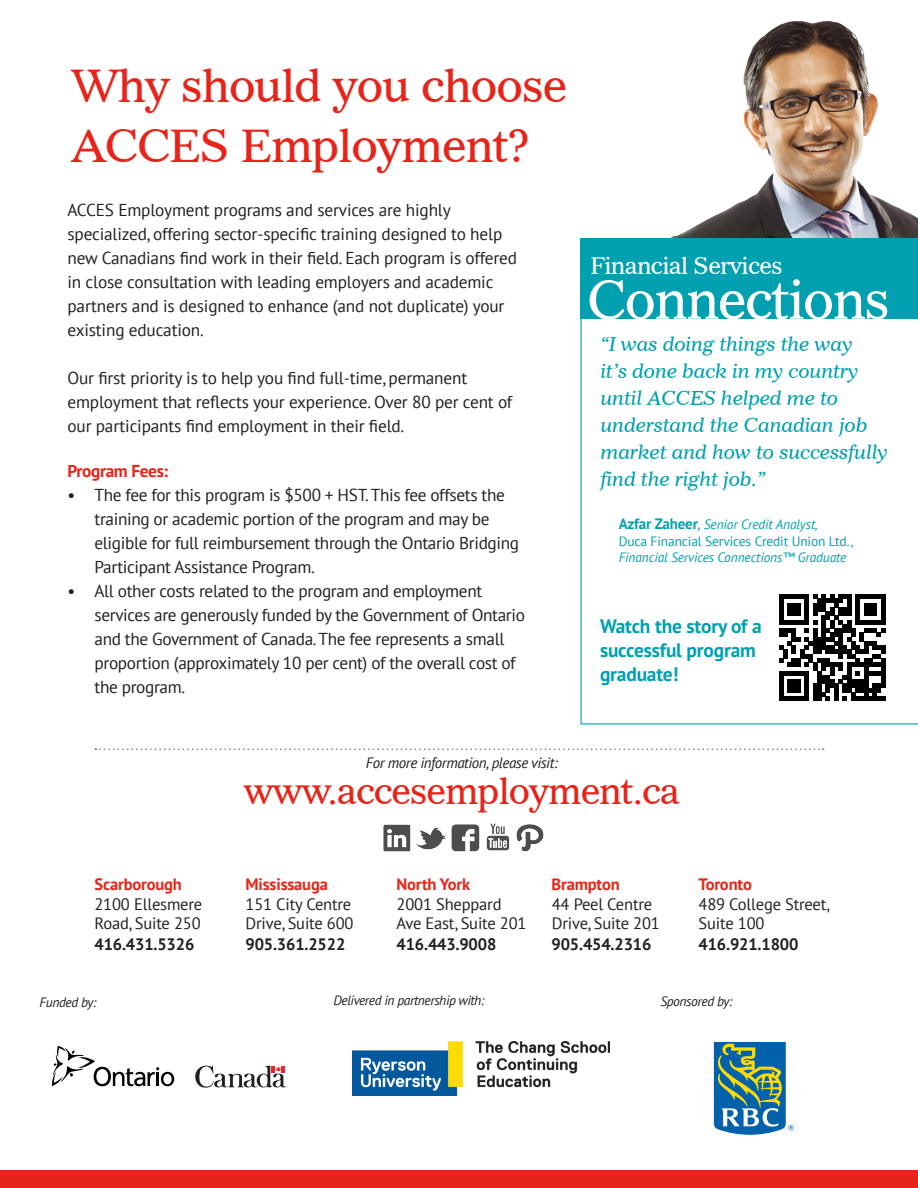
<style>
.page{position:relative;width:918px;height:1188px;background:#fff}
.page>*{position:absolute;margin:0;border:0;box-sizing:border-box;transform-origin:0 0}
.t1{font:52.65px "Imperial BT";letter-spacing:-.025em;color:#fff}
.t2{font:45px "Imperial BT";letter-spacing:-.02em;color:#e72419}
.t3{font:36px "Imperial BT";letter-spacing:-.025em;color:#e72419}
.t4{font:23.1px "Imperial BT";letter-spacing:-.025em;color:#fff}
.t5{font:italic 19.5px/27px "Imperial BT";letter-spacing:-.01em;color:#00a0b0}
.t6{font:700 19.5px/24px "PT Sans";letter-spacing:-.01em;color:#00a0b0}
.t7{font:17.25px/24px "PT Sans";letter-spacing:-.02em;color:#231f20}
.t8{font:700 17.25px "PT Sans";letter-spacing:-.02em;color:#e72419}
.t9{font:16.5px/19.5px "PT Sans";letter-spacing:-.01em;color:#231f20}
.t10{font:700 16.5px "PT Sans";letter-spacing:-.01em;color:#231f20}
.t11{font:700 16.5px "PT Sans";letter-spacing:-.01em;color:#e72419}
.t12{font:italic 15px "PT Sans";letter-spacing:-.03em;color:#231f20}
.t13{font:13.5px/16.5px "PT Sans";letter-spacing:-.01em;color:#00a0b0}
.t14{font:italic 13.5px "PT Sans";letter-spacing:-.03em;color:#231f20}
.t15{font:italic 13.5px "PT Sans";letter-spacing:-.01em;color:#00a0b0}
.s1{font-weight:700;font-size:15px}
.s2{font-style:italic;font-size:15px}
.s3{font-style:italic}
</style>
<div class="page">
<svg style="left:580px;top:319px;width:338px;height:405px"></svg>
<div style="left:0;top:1170px;width:918px;height:18px;background:#e72419"></div>
<img style="left:671px;top:21px;width:247px;height:217px">
<div style="left:580px;top:238px;width:338px;height:81px;background:#00a0b0"></div>
<div style="left:772px;top:587px;width:121px;height:122px;background:#fff"></div>
<svg style="left:779px;top:594px;width:106px;height:107px"></svg>
<svg style="left:95px;top:748px;width:729px;height:2px"></svg>
<img style="left:416px;top:827px;width:30px;height:23px">
<img style="left:451px;top:824px;width:29px;height:28px">
<img style="left:383px;top:824px;width:28px;height:28px">
<img style="left:516px;top:824px;width:28px;height:28px">
<img style="left:486px;top:823px;width:24px;height:28px">
<svg style="left:52px;top:1046px;width:122px;height:40px"></svg>
<svg style="left:195px;top:1066px;width:92px;height:22px"></svg>
<img style="left:353px;top:1042px;width:256px;height:53px">
<svg style="left:714px;top:1042px;width:80px;height:93px"></svg>
<p class="t2" style="left:72px;top:59px;width:497px">Why should you choose</p>
<p class="t2" style="left:72px;top:119px;width:459px">ACCES Employment?</p>
<p class="t7" style="left:68px;top:197px;width:451px">ACCES Employment programs and services are highly specialized, offering sector-specific training designed to help new Canadians find work in their field. Each program is offered in close consultation with leading employers and academic partners and is designed to enhance (and not duplicate) your existing education.</p>
<p class="t7" style="left:68px;top:365px;width:446px">Our first priority is to help you find full-time, permanent employment that reflects your experience. Over 80 per cent of our participants find employment in their field.</p>
<p class="t8" style="left:68px;top:459px;width:102px">Program Fees:</p>
<p class="t7" style="left:94px;top:482px;width:426px;text-indent:-27px">• The fee for this program is $500 + HST. This fee offsets the training or academic portion of the program and may be eligible for full reimbursement through the Ontario Bridging Participant Assistance Program.</p>
<p class="t7" style="left:94px;top:578px;width:432px;text-indent:-27px">• All other costs related to the program and employment services are generously funded by the Government of Ontario and the Government of Canada. The fee represents a small proportion (approximately 10 per cent) of the overall cost of the program.</p>
<p class="t4" style="left:590px;top:252px;width:194px">Financial Services</p>
<p class="t1" style="left:587px;top:268px;width:304px">Connections</p>
<p class="t5" style="left:601px;top:330px;width:289px">“I was doing things the way<br>it’s done back in my country until ACCES helped me to understand the Canadian job market and how to successfully find the right job.”</p>
<p class="t13" style="left:619px;top:516px;width:236px"><span class="s1">Azfar Zaheer</span><span class="s2">,</span> <span class="s3">Senior Credit Analyst,<br></span>Duca Financial Services Credit Union Ltd.,</p>
<p class="t15" style="left:619px;top:549px;width:229px">Financial Services Connections™ Graduate</p>
<p class="t6" style="left:600px;top:614px;width:163px">Watch the story of a successful program graduate!</p>
<p class="t11" style="left:94px;top:873px;width:89px">Scarborough</p>
<p class="t9" style="left:94px;top:894px;width:109px">2100 Ellesmere<br>Road, Suite 250</p>
<p class="t10" style="left:94px;top:933px;width:101px">416.431.5326</p>
<p class="t14" style="left:40px;top:994px;width:58px">Funded by:</p>
<p class="t12" style="left:366px;top:753px;width:194px">For more information, please visit:</p>
<p class="t3" style="left:244px;top:769px;width:437px">www.accesemployment.ca</p>
<p class="t11" style="left:246px;top:873px;width:84px">Mississauga</p>
<p class="t9" style="left:246px;top:894px;width:107px">151 City Centre</p>
<p class="t9" style="left:246px;top:913px;width:110px">Drive, Suite 600</p>
<p class="t10" style="left:246px;top:933px;width:101px">905.361.2522</p>
<p class="t11" style="left:397px;top:873px;width:75px">North York</p>
<p class="t9" style="left:397px;top:894px;width:132px">2001 Sheppard<br>Ave East, Suite 201</p>
<p class="t10" style="left:397px;top:933px;width:101px">416.443.9008</p>
<p class="t11" style="left:552px;top:873px;width:70px">Brampton</p>
<p class="t9" style="left:552px;top:894px;width:110px">44 Peel Centre<br>Drive, Suite 201</p>
<p class="t10" style="left:552px;top:933px;width:101px">905.454.2316</p>
<p class="t11" style="left:699px;top:873px;width:55px">Toronto</p>
<p class="t9" style="left:699px;top:894px;width:133px">489 College Street,</p>
<p class="t9" style="left:699px;top:913px;width:67px">Suite 100</p>
<p class="t10" style="left:699px;top:933px;width:101px">416.921.1800</p>
<p class="t14" style="left:334px;top:992px;width:153px">Delivered in partnership with:</p>
<p class="t14" style="left:660px;top:993px;width:74px">Sponsored by:</p>
</div>
